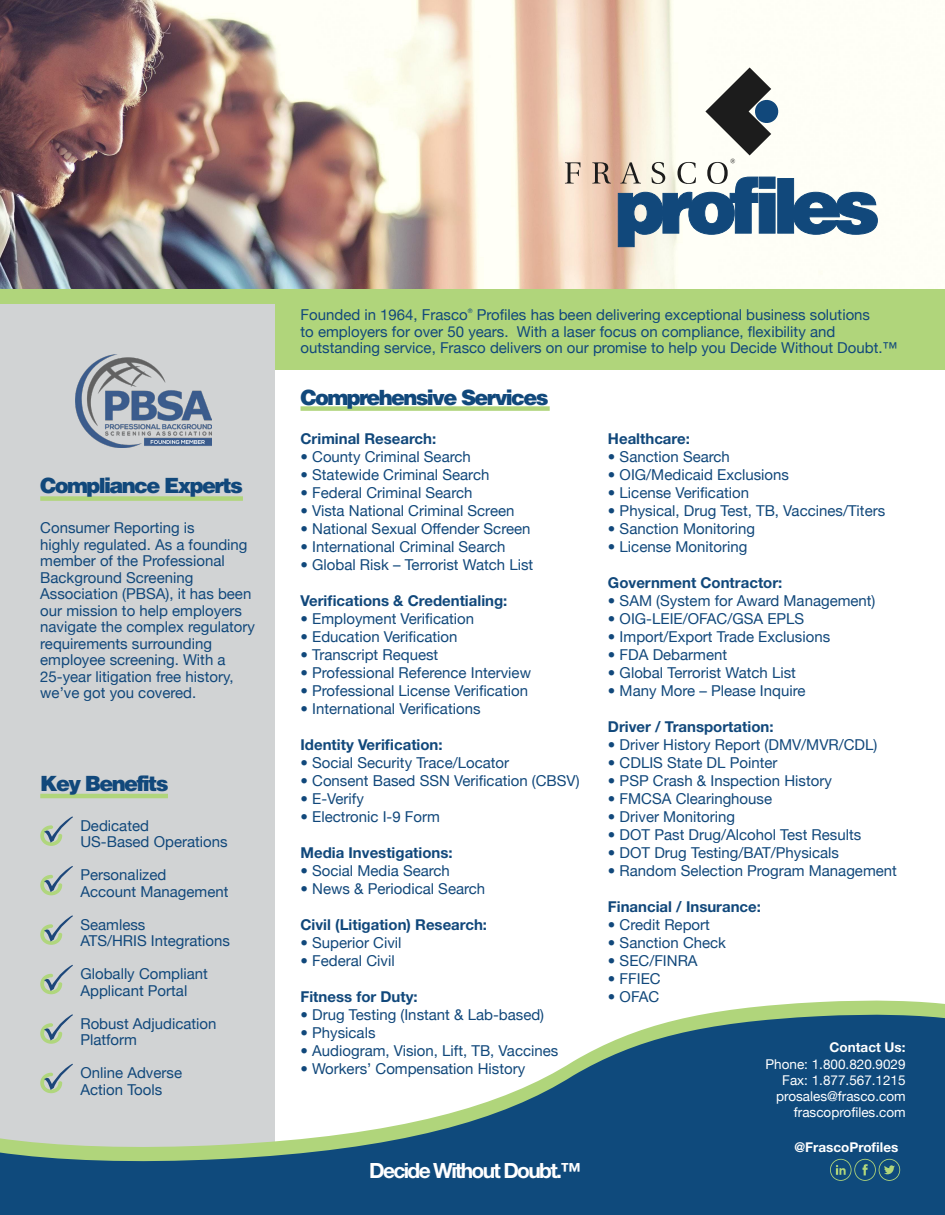
<style>
.page{position:relative;width:945px;height:1215px;background:#fff}
.page>*{position:absolute;margin:0;border:0;box-sizing:border-box;transform-origin:0 0}
.t1{font:900 21px "Helvetica";letter-spacing:-.08em;color:#11487b}
.t2{font:700 21px "Helvetica Neue LT Std";letter-spacing:-.08em;color:#fff}
.t3{font:15px/16.5px "Helvetica Neue";color:#11487b}
.t4{font:700 15px "Helvetica Neue LT Std";color:#11487b}
.t5{font:13.5px "Helvetica Neue";color:#fff}
.t6{font:700 13.5px "Helvetica Neue LT Std";color:#fff}
.t7{font:6px "Helvetica Neue";color:#11487b}
</style>
<div class="page">
<img style="left:0;top:0;width:945px;height:290px">
<div style="left:0;top:290px;width:945px;height:80px;background:#b0d57b"></div>
<div style="left:0;top:304px;width:275px;height:911px;background:#d1d3d4"></div>
<svg style="left:711px;top:1000px;width:234px;height:13px;fill:#b0d57b"></svg>
<svg style="left:0;top:1013px;width:945px;height:202px;fill:#0f4a7c"></svg>
<div style="left:778px;top:178px;width:16px;height:55px;background:#11487b"></div>
<svg style="left:793px;top:192px;width:85px;height:43px"></svg>
<svg style="left:565px;top:162px;width:15px;height:22px"></svg>
<svg style="left:592px;top:162px;width:19px;height:22px"></svg>
<svg style="left:618px;top:68px;width:161px;height:179px"></svg>
<img style="left:76px;top:354px;width:135px;height:93px">
<svg style="left:830px;top:1159px;width:70px;height:22px;background:#2f657b"></svg>
<svg style="left:40px;top:816px;width:33px;height:30px"></svg>
<svg style="left:40px;top:866px;width:33px;height:29px"></svg>
<svg style="left:40px;top:915px;width:33px;height:30px"></svg>
<svg style="left:40px;top:965px;width:33px;height:29px"></svg>
<svg style="left:40px;top:1014px;width:33px;height:30px"></svg>
<svg style="left:40px;top:1064px;width:33px;height:29px"></svg>
<hr style="left:40px;top:794px;width:128px;height:4px;background:#b0d57b">
<div style="left:40px;top:496px;width:203px;height:5px;background:#b0d57b"></div>
<div style="left:301px;top:406px;width:249px;height:5px;background:#b0d57b"></div>
<p class="t1" style="left:40px;top:472px;width:204px">Compliance Experts</p>
<p class="t3" style="left:40px;top:519px;width:156px">Consumer Reporting is</p>
<p class="t3" style="left:40px;top:536px;width:216px">highly regulated. As a founding member of the Professional<br>Background Screening<br>Association (PBSA), it has been our mission to help employers navigate the complex regulatory requirements surrounding employee screening. With a</p>
<p class="t3" style="left:40px;top:668px;width:195px">25-year litigation free history,</p>
<p class="t3" style="left:40px;top:684px;width:158px">we’ve got you covered.</p>
<p class="t1" style="left:40px;top:770px;width:130px">Key Benefits</p>
<p class="t3" style="left:80px;top:817px;width:70px">Dedicated</p>
<p class="t3" style="left:80px;top:833px;width:149px">US-Based Operations</p>
<p class="t3" style="left:80px;top:866px;width:88px">Personalized</p>
<p class="t3" style="left:80px;top:883px;width:150px">Account Management</p>
<p class="t3" style="left:80px;top:916px;width:67px">Seamless</p>
<p class="t3" style="left:80px;top:932px;width:151px">ATS/HRIS Integrations</p>
<p class="t3" style="left:80px;top:965px;width:129px">Globally Compliant<br>Applicant Portal</p>
<p class="t3" style="left:80px;top:1015px;width:138px">Robust Adjudication<br>Platform</p>
<p class="t3" style="left:80px;top:1064px;width:103px">Online Adverse</p>
<p class="t3" style="left:80px;top:1081px;width:83px">Action Tools</p>
<p class="t3" style="left:301px;top:306px;width:169px">Founded in 1964, Frasco</p>
<p class="t7" style="left:468px;top:307px;width:6px">®</p>
<p class="t3" style="left:477px;top:306px;width:395px">Profiles has been delivering exceptional business solutions</p>
<p class="t3" style="left:301px;top:323px;width:598px">to employers for over 50 years. With a laser focus on compliance, flexibility and outstanding service, Frasco delivers on our promise to help you Decide Without Doubt.™</p>
<p class="t1" style="left:301px;top:384px;width:250px">Comprehensive Services</p>
<p class="t4" style="left:301px;top:429px;width:137px">Criminal Research:</p>
<p class="t3" style="left:301px;top:448px;width:172px">• County Criminal Search</p>
<p class="t3" style="left:301px;top:466px;width:190px">• Statewide Criminal Search</p>
<p class="t3" style="left:301px;top:484px;width:173px">• Federal Criminal Search</p>
<p class="t3" style="left:301px;top:502px;width:215px">• Vista National Criminal Screen</p>
<p class="t3" style="left:301px;top:520px;width:232px">• National Sexual Offender Screen</p>
<p class="t3" style="left:301px;top:538px;width:207px">• International Criminal Search</p>
<p class="t3" style="left:301px;top:556px;width:234px">• Global Risk – Terrorist Watch List</p>
<p class="t4" style="left:301px;top:591px;width:208px">Verifications &amp; Credentialing:</p>
<p class="t3" style="left:301px;top:610px;width:175px">• Employment Verification</p>
<p class="t3" style="left:301px;top:628px;width:158px">• Education Verification</p>
<p class="t3" style="left:301px;top:646px;width:139px">• Transcript Request</p>
<p class="t3" style="left:301px;top:664px;width:232px">• Professional Reference Interview</p>
<p class="t3" style="left:301px;top:682px;width:229px">• Professional License Verification</p>
<p class="t3" style="left:301px;top:700px;width:181px">• International Verifications</p>
<p class="t4" style="left:301px;top:735px;width:144px">Identity Verification:</p>
<p class="t3" style="left:301px;top:754px;width:210px">• Social Security Trace/Locator</p>
<p class="t3" style="left:301px;top:772px;width:281px">• Consent Based SSN Verification (CBSV)</p>
<p class="t3" style="left:301px;top:790px;width:65px">• E-Verify</p>
<p class="t3" style="left:301px;top:808px;width:141px">• Electronic I-9 Form</p>
<p class="t4" style="left:301px;top:843px;width:154px">Media Investigations:</p>
<p class="t3" style="left:301px;top:862px;width:151px">• Social Media Search</p>
<p class="t3" style="left:301px;top:880px;width:186px">• News &amp; Periodical Search</p>
<p class="t4" style="left:301px;top:915px;width:188px">Civil (Litigation) Research:</p>
<p class="t3" style="left:301px;top:934px;width:103px">• Superior Civil</p>
<p class="t3" style="left:301px;top:952px;width:96px">• Federal Civil</p>
<p class="t4" style="left:301px;top:987px;width:119px">Fitness for Duty:</p>
<p class="t3" style="left:301px;top:1006px;width:245px">• Drug Testing (Instant &amp; Lab-based)</p>
<p class="t3" style="left:301px;top:1024px;width:76px">• Physicals</p>
<p class="t3" style="left:301px;top:1042px;width:259px">• Audiogram, Vision, Lift, TB, Vaccines</p>
<p class="t3" style="left:301px;top:1060px;width:226px">• Workers’ Compensation History</p>
<p class="t2" style="left:369px;top:1157px;width:214px">Decide Without Doubt.™</p>
<p class="t4" style="left:608px;top:429px;width:83px">Healthcare:</p>
<p class="t3" style="left:608px;top:448px;width:123px">• Sanction Search</p>
<p class="t3" style="left:608px;top:466px;width:183px">• OIG/Medicaid Exclusions</p>
<p class="t3" style="left:608px;top:484px;width:143px">• License Verification</p>
<p class="t3" style="left:608px;top:502px;width:279px">• Physical, Drug Test, TB, Vaccines/Titers</p>
<p class="t3" style="left:608px;top:520px;width:148px">• Sanction Monitoring</p>
<p class="t3" style="left:608px;top:538px;width:141px">• License Monitoring</p>
<p class="t4" style="left:608px;top:573px;width:176px">Government Contractor:</p>
<p class="t3" style="left:608px;top:592px;width:269px">• SAM (System for Award Management)</p>
<p class="t3" style="left:608px;top:610px;width:198px">• OIG-LEIE/OFAC/GSA EPLS</p>
<p class="t3" style="left:608px;top:628px;width:224px">• Import/Export Trade Exclusions</p>
<p class="t3" style="left:608px;top:646px;width:121px">• FDA Debarment</p>
<p class="t3" style="left:608px;top:664px;width:190px">• Global Terrorist Watch List</p>
<p class="t3" style="left:608px;top:682px;width:199px">• Many More – Please Inquire</p>
<p class="t4" style="left:608px;top:717px;width:167px">Driver / Transportation:</p>
<p class="t3" style="left:608px;top:736px;width:271px">• Driver History Report (DMV/MVR/CDL)</p>
<p class="t3" style="left:608px;top:754px;width:171px">• CDLIS State DL Pointer</p>
<p class="t3" style="left:608px;top:772px;width:225px">• PSP Crash &amp; Inspection History</p>
<p class="t3" style="left:608px;top:790px;width:166px">• FMCSA Clearinghouse</p>
<p class="t3" style="left:608px;top:808px;width:129px">• Driver Monitoring</p>
<p class="t3" style="left:608px;top:826px;width:255px">• DOT Past Drug/Alcohol Test Results</p>
<p class="t3" style="left:608px;top:844px;width:233px">• DOT Drug Testing/BAT/Physicals</p>
<p class="t3" style="left:608px;top:862px;width:290px">• Random Selection Program Management</p>
<p class="t4" style="left:608px;top:897px;width:155px">Financial / Insurance:</p>
<p class="t3" style="left:608px;top:916px;width:103px">• Credit Report</p>
<p class="t3" style="left:608px;top:934px;width:120px">• Sanction Check</p>
<p class="t3" style="left:608px;top:952px;width:91px">• SEC/FINRA</p>
<p class="t3" style="left:608px;top:970px;width:54px">• FFIEC</p>
<p class="t3" style="left:608px;top:988px;width:53px">• OFAC</p>
<p class="t6" style="left:830px;top:1039px;width:78px">Contact Us:</p>
<p class="t5" style="left:766px;top:1056px;width:142px">Phone: 1.800.820.9029</p>
<p class="t5" style="left:782px;top:1072px;width:125px">Fax: 1.877.567.1215</p>
<p class="t5" style="left:776px;top:1088px;width:131px">prosales@frasco.com</p>
<p class="t5" style="left:794px;top:1104px;width:113px">frascoprofiles.com</p>
<p class="t6" style="left:794px;top:1139px;width:106px">@FrascoProfiles</p>
</div>
